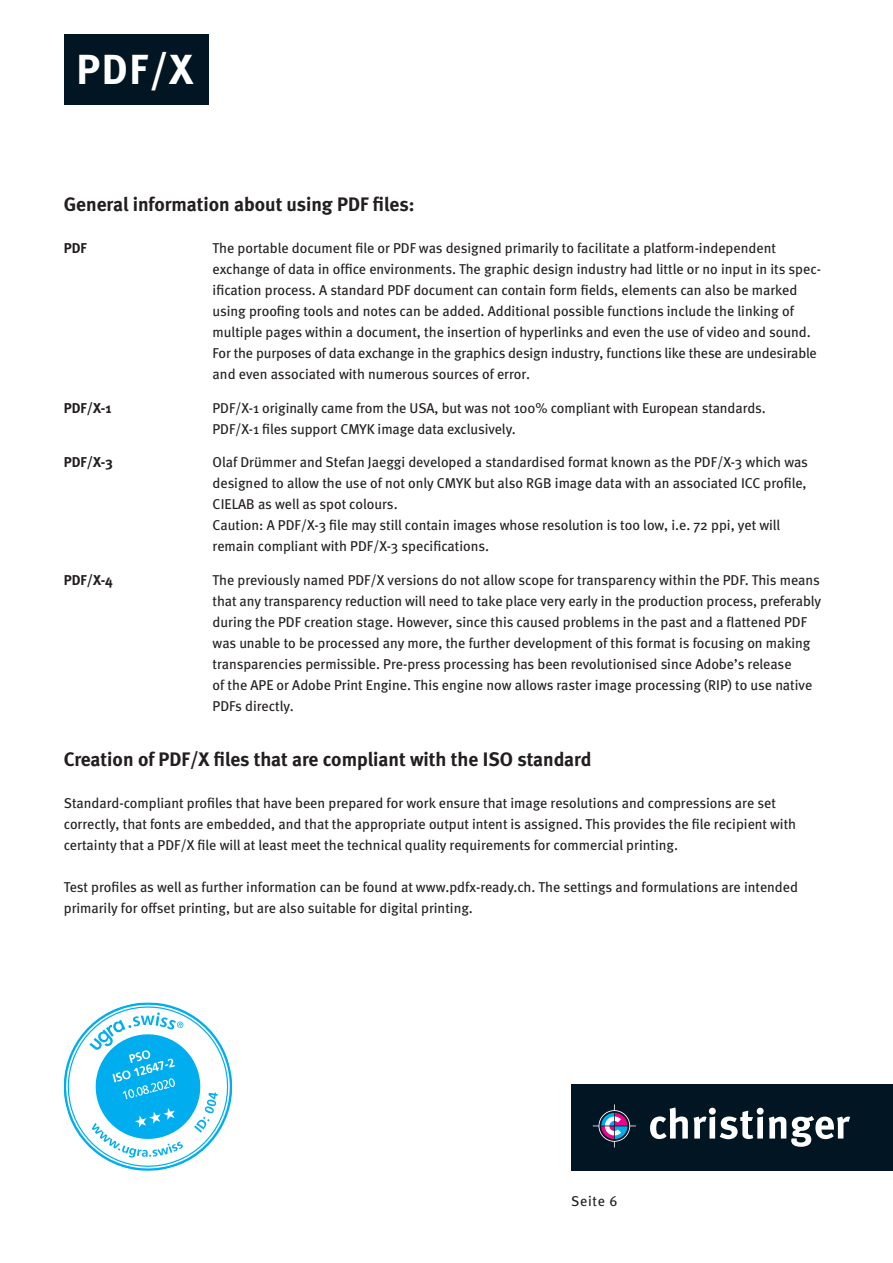
<style>
.page{position:relative;width:893px;height:1263px;background:#fff}
.page>*{position:absolute;margin:0;border:0;box-sizing:border-box;transform-origin:0 0}
.t1{font:700 42px "Meta";color:#fff}
.untertitel{font:700 19.5px "Meta";color:#231f20}
.grundtext{font:14.25px/21px "Meta";color:#231f20}
.grundtext-2{font:700 14.25px "Meta";color:#231f20}
</style>
<div class="page">
<div style="left:571px;top:1084px;width:322px;height:87px;background:#011622"></div>
<svg style="left:650px;top:1107px;width:200px;height:40px"></svg>
<svg style="left:593px;top:1104px;width:43px;height:43px"></svg>
<div style="left:64px;top:34px;width:144px;height:70px;background:#011622"></div>
<svg style="left:64px;top:1002px;width:168px;height:169px"></svg>
<p class="t1" style="left:77px;top:44px;width:118px">PDF/X</p>
<p class="untertitel" style="left:64px;top:192px;width:352px">General information about using PDF files:</p>
<p class="grundtext-2" style="left:64px;top:239px;width:25px">PDF</p>
<p class="grundtext" style="left:213px;top:237px;width:610px">The portable document file or PDF was designed primarily to facilitate a platform-independent exchange of data in office environments. The graphic design industry had little or no input in its spec&shy;ification process. A standard PDF document can contain form fields, elements can also be marked using proofing tools and notes can be added. Additional possible functions include the linking of multiple pages within a document, the insertion of hyperlinks and even the use of video and sound.<br>For the purposes of data exchange in the graphics design industry, functions like these are undesirable and even associated with numerous sources of error.</p>
<p class="grundtext-2" style="left:64px;top:399px;width:49px">PDF/X-1</p>
<p class="grundtext" style="left:213px;top:397px;width:555px">PDF/X-1 originally came from the USA, but was not 100% compliant with European standards.<br>PDF/X-1 files support CMYK image data exclusively.</p>
<p class="grundtext-2" style="left:64px;top:454px;width:50px">PDF/X-3</p>
<p class="grundtext" style="left:213px;top:452px;width:597px">Olaf Drümmer and Stefan Jaeggi developed a standardised format known as the PDF/X-3 which was designed to allow the use of not only CMYK but also RGB image data with an associated ICC profile, CIELAB as well as spot colours.<br>Caution: A PDF/X-3 file may still contain images whose resolution is too low, i.e. 72 ppi, yet will remain compliant with PDF/X-3 specifications.</p>
<p class="grundtext-2" style="left:64px;top:572px;width:51px">PDF/X-4</p>
<p class="grundtext" style="left:213px;top:569px;width:610px">The previously named PDF/X versions do not allow scope for transparency within the PDF. This means that any transparency reduction will need to take place very early in the production process, preferably during the PDF creation stage. However, since this caused problems in the past and a flattened PDF was unable to be processed any more, the further development of this format is focusing on making transparencies permissible. Pre-press processing has been revolutionised since Adobe’s release<br>of the APE or Adobe Print Engine. This engine now allows raster image processing (RIP) to use native PDFs directly.</p>
<p class="untertitel" style="left:64px;top:747px;width:529px">Creation of PDF/X files that are compliant with the ISO standard</p>
<p class="grundtext" style="left:64px;top:792px;width:734px">Standard-compliant profiles that have been prepared for work ensure that image resolutions and compressions are set correctly, that fonts are embedded, and that the appropriate output intent is assigned. This provides the file recipient with certainty that a PDF/X file will at least meet the technical quality requirements for commercial printing.</p>
<p class="grundtext" style="left:64px;top:876px;width:736px">Test profiles as well as further information can be found at www.pdfx-ready.ch. The settings and formulations are intended primarily for offset printing, but are also suitable for digital printing.</p>
<p class="grundtext" style="left:571px;top:1190px;width:48px">Seite 6</p>
</div>
